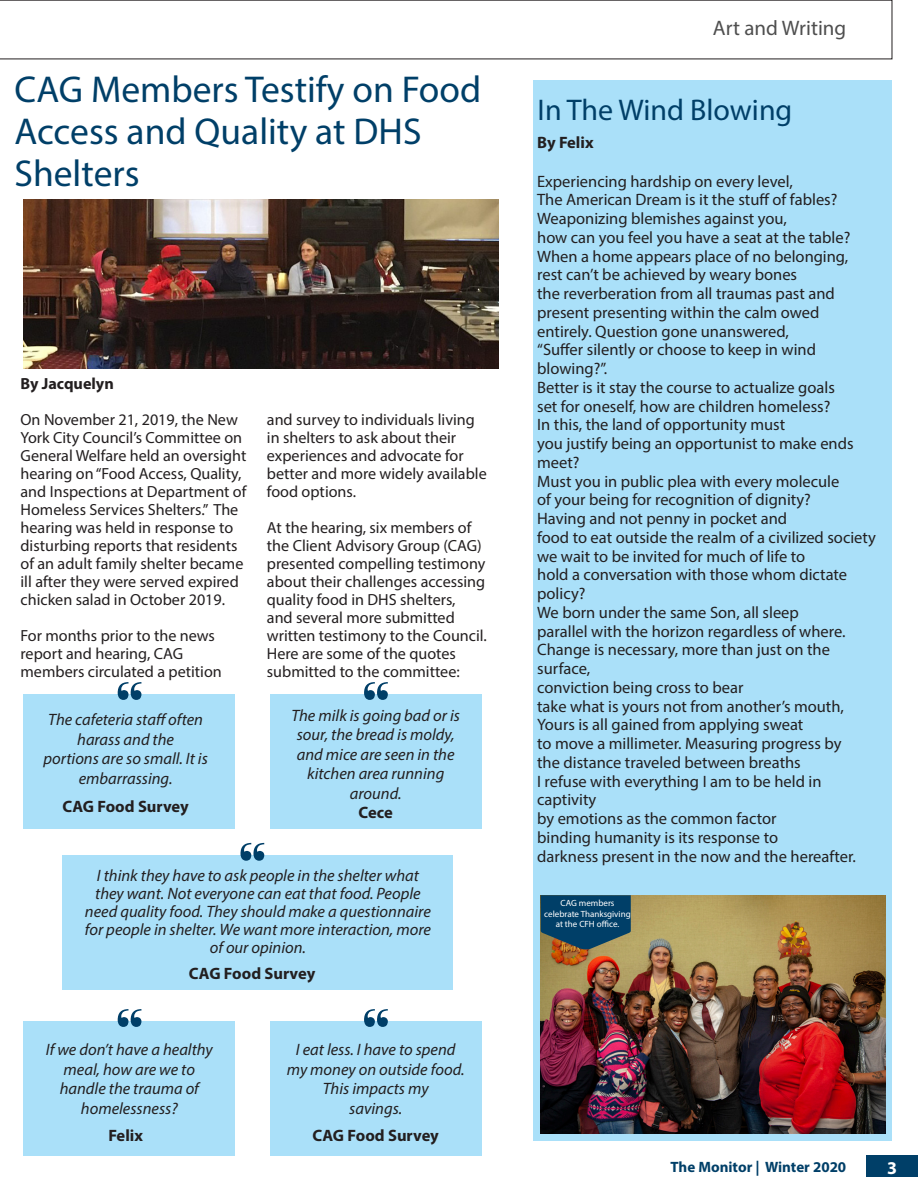
<style>
.page{position:relative;width:918px;height:1188px;background:#fff}
.page>*{position:absolute;margin:0;border:0;box-sizing:border-box;transform-origin:0 0}
.Head_1{font:90px "Modern";color:#003f68}
.Head_1-2{font:37.5px/42px "Myriad Pro";color:#003f68}
.t1{font:30px "Myriad Pro";color:#003f68}
.Subheading{font:21px "Myriad Pro";color:#4f4f4f}
.t2{font:700 18px "Myriad Pro";color:#fff}
.Body{font:16.5px/18.8px "Myriad Pro";color:#231f20}
.Body-2{font:italic 16.5px/19.5px "Myriad Pro";color:#231f20;text-align:center}
.Body-3{font:700 16.5px "Myriad Pro";color:#231f20}
.Body-4{font:16.2px/18px "Myriad Pro";color:#231f20}
.Body-5{font:700 16.2px "Myriad Pro";color:#231f20}
.t3{font:700 15px "Myriad Pro";color:#003f68}
.t4{font:9px/10.5px "Myriad Pro";color:#fff;text-align:center}
</style>
<div class="page">
<div style="left:534px;top:81px;width:358px;height:1060px;background:#aae0f9"></div>
<svg style="left:0;top:0;width:892px;height:59px"></svg>
<div style="left:866px;top:1156px;width:52px;height:21px;background:#003f68"></div>
<img style="left:541px;top:895px;width:344px;height:239px">
<svg style="left:541px;top:895px;width:90px;height:54px;background:#194a63"></svg>
<img style="left:24px;top:200px;width:475px;height:168px">
<div style="left:24px;top:694px;width:211px;height:135px;background:#aae0f9"></div>
<div style="left:270px;top:694px;width:211px;height:135px;background:#aae0f9"></div>
<div style="left:63px;top:855px;width:390px;height:134px;background:#aae0f9"></div>
<div style="left:24px;top:1021px;width:211px;height:135px;background:#aae0f9"></div>
<div style="left:270px;top:1021px;width:211px;height:135px;background:#aae0f9"></div>
<p class="Head_1-2" style="left:15px;top:68px;width:468px">CAG Members Testify on Food<br>Access and Quality at DHS<br>Shelters</p>
<p class="Body-5" style="left:21px;top:373px;width:95px">By Jacquelyn</p>
<p class="Body-4" style="left:21px;top:410px;width:228px">On November 21, 2019, the New<br>York City Council’s Committee on<br>General Welfare held an oversight hearing on “Food Access, Quality, and Inspections at Department of<br>Homeless Services Shelters.” The hearing was held in response to disturbing reports that residents of an adult family shelter became ill after they were served expired chicken salad in October 2019.</p>
<p class="Body-4" style="left:21px;top:626px;width:196px">For months prior to the news report and hearing, CAG</p>
<p class="Body-4" style="left:21px;top:662px;width:203px">members circulated a petition</p>
<p class="Body-4" style="left:267px;top:410px;width:221px">and survey to individuals living in shelters to ask about their experiences and advocate for better and more widely available food options.</p>
<p class="Body-4" style="left:267px;top:518px;width:222px">At the hearing, six members of the Client Advisory Group (CAG) presented compelling testimony about their challenges accessing quality food in DHS shelters,<br>and several more submitted written testimony to the Council.<br>Here are some of the quotes submitted to the committee:</p>
<p class="Head_1" style="left:116px;top:680px;width:28px">“</p>
<p class="Head_1" style="left:362px;top:680px;width:28px">“</p>
<p class="Body-2" style="left:48px;top:710px;width:156px">The cafeteria staff often harass and the</p>
<p class="Body-2" style="left:43px;top:749px;width:166px">portions are so small. It is embarrassing.</p>
<p class="Body-3" style="left:62px;top:796px;width:128px">CAG Food Survey</p>
<p class="Head_1" style="left:239px;top:841px;width:28px">“</p>
<p class="Body-2" style="left:291px;top:705px;width:170px">The milk is going bad or is sour, the bread is moldy, and mice are seen in the kitchen area running around.</p>
<p class="Body-3" style="left:359px;top:802px;width:36px">Cece</p>
<p class="Body-2" style="left:95px;top:866px;width:327px;line-height:18px;text-align:left">I think they have to ask people in the shelter what they want. Not everyone can eat that food. People</p>
<p class="Body-2" style="left:85px;top:902px;width:348px;line-height:18px">need quality food. They should make a questionnaire for people in shelter. We want more interaction, more of our opinion.</p>
<p class="Body-3" style="left:189px;top:963px;width:128px">CAG Food Survey</p>
<p class="Head_1" style="left:116px;top:1007px;width:28px">“</p>
<p class="Head_1" style="left:362px;top:1007px;width:28px">“</p>
<p class="Body-2" style="left:46px;top:1040px;width:169px">If we don’t have a healthy meal, how are we to handle the trauma of homelessness?</p>
<p class="Body-3" style="left:108px;top:1125px;width:36px">Felix</p>
<p class="Body-2" style="left:287px;top:1040px;width:179px">I eat less. I have to spend my money on outside food.<br>This impacts my</p>
<p class="Body-2" style="left:349px;top:1098px;width:54px">savings.</p>
<p class="Body-3" style="left:313px;top:1125px;width:128px">CAG Food Survey</p>
<p class="Subheading" style="left:713px;top:15px;width:135px">Art and Writing</p>
<p class="t1" style="left:538px;top:92px;width:256px">In The Wind Blowing</p>
<p class="Body-3" style="left:537px;top:132px;width:58px">By Felix</p>
<p class="Body" style="left:537px;top:171px;width:257px">Experiencing hardship on every level,</p>
<p class="Body" style="left:537px;top:190px;width:302px">The American Dream is it the stuff of fables?</p>
<p class="Body" style="left:537px;top:209px;width:251px">Weaponizing blemishes against you,</p>
<p class="Body" style="left:537px;top:228px;width:315px">how can you feel you have a seat at the table?</p>
<p class="Body" style="left:537px;top:246px;width:313px">When a home appears place of no belonging,</p>
<p class="Body" style="left:537px;top:265px;width:261px">rest can’t be achieved by weary bones</p>
<p class="Body" style="left:537px;top:284px;width:299px">the reverberation from all traumas past and</p>
<p class="Body" style="left:537px;top:303px;width:284px">present presenting within the calm owed</p>
<p class="Body" style="left:537px;top:321px;width:253px">entirely. Question gone unanswered,</p>
<p class="Body" style="left:537px;top:340px;width:280px">“Suffer silently or choose to keep in wind blowing?”.</p>
<p class="Body" style="left:537px;top:378px;width:299px">Better is it stay the course to actualize goals</p>
<p class="Body" style="left:537px;top:396px;width:295px">set for oneself, how are children homeless?</p>
<p class="Body" style="left:537px;top:415px;width:250px">In this, the land of opportunity must</p>
<p class="Body" style="left:537px;top:434px;width:318px">you justify being an opportunist to make ends meet?</p>
<p class="Body" style="left:537px;top:471px;width:304px">Must you in public plea with every molecule</p>
<p class="Body" style="left:537px;top:490px;width:275px">of your being for recognition of dignity?</p>
<p class="Body" style="left:537px;top:509px;width:252px">Having and not penny in pocket and</p>
<p class="Body" style="left:537px;top:528px;width:340px">food to eat outside the realm of a civilized society</p>
<p class="Body" style="left:537px;top:546px;width:270px">we wait to be invited for much of life to</p>
<p class="Body" style="left:537px;top:565px;width:312px">hold a conversation with those whom dictate policy?</p>
<p class="Body" style="left:537px;top:603px;width:263px">We born under the same Son, all sleep</p>
<p class="Body" style="left:537px;top:621px;width:310px">parallel with the horizon regardless of where.</p>
<p class="Body" style="left:537px;top:640px;width:294px">Change is necessary, more than just on the surface,</p>
<p class="Body" style="left:537px;top:678px;width:208px">conviction being cross to bear</p>
<p class="Body" style="left:537px;top:696px;width:308px">take what is yours not from another’s mouth,</p>
<p class="Body" style="left:537px;top:715px;width:268px">Yours is all gained from applying sweat</p>
<p class="Body" style="left:537px;top:734px;width:306px">to move a millimeter. Measuring progress by</p>
<p class="Body" style="left:537px;top:753px;width:265px">the distance traveled between breaths</p>
<p class="Body" style="left:537px;top:771px;width:286px">I refuse with everything I am to be held in captivity</p>
<p class="Body" style="left:537px;top:809px;width:241px">by emotions as the common factor</p>
<p class="Body" style="left:537px;top:828px;width:242px">binding humanity is its response to</p>
<p class="Body" style="left:537px;top:846px;width:320px">darkness present in the now and the hereafter.</p>
<p class="t4" style="left:561px;top:898px;width:56px">CAG members</p>
<p class="t4" style="left:544px;top:908px;width:88px">celebrate Thanksgiving at the CFH office.</p>
<p class="t3" style="left:671px;top:1157px;width:177px">The Monitor | Winter 2020</p>
<p class="t2" style="left:887px;top:1156px;width:11px">3</p>
</div>
